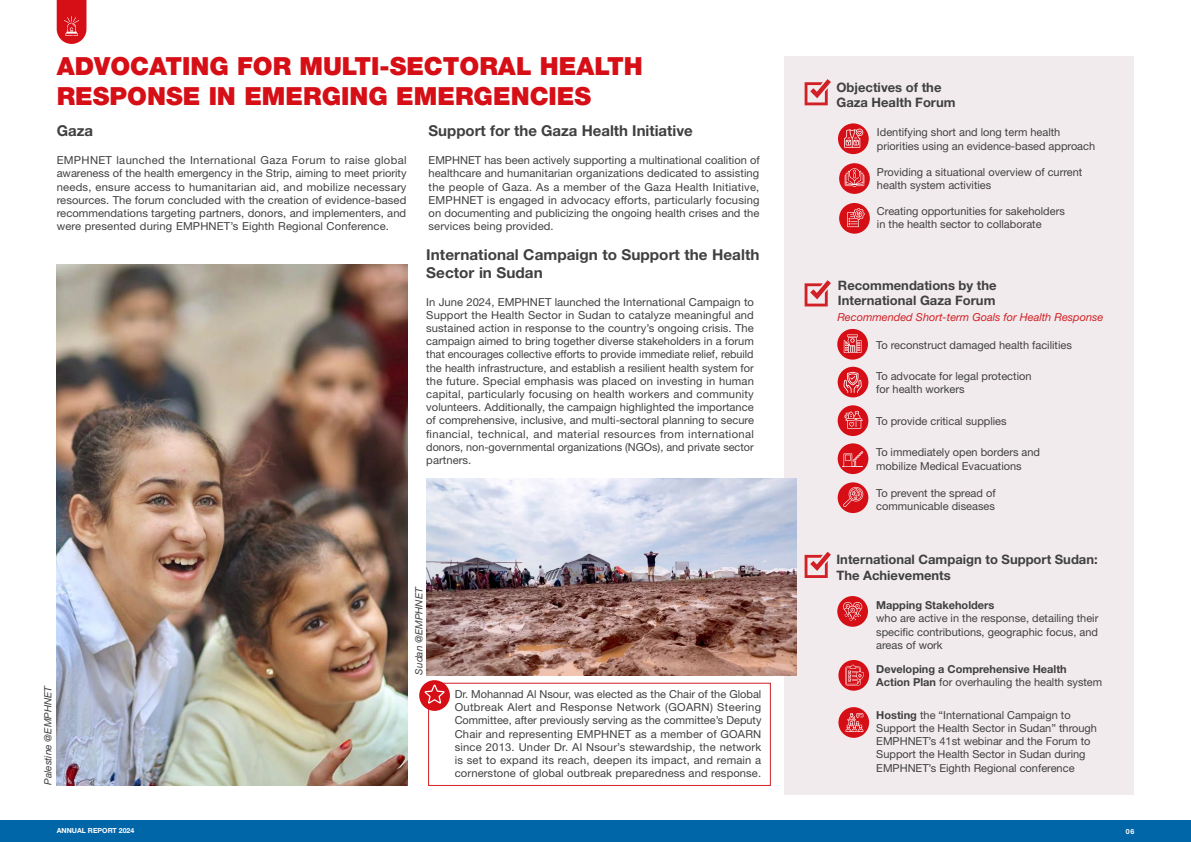
<style>
.page{position:relative;width:1191px;height:842px;background:#fff}
.page>*{position:absolute;margin:0;border:0;box-sizing:border-box;transform-origin:0 0}
.t1{font:900 25px/30px "Helvetica Neue LT Pro";color:#d60f17}
.t2{font:700 15px/18px "Helvetica Neue LT Pro";color:#404040}
.t3{font:700 13px/15.6px "Helvetica Neue LT Pro";color:#404040}
.t4{font:11px/13.2px "Helvetica Neue LT Pro";color:#404040}
.t5{font:700 11px/13.2px "Helvetica Neue LT Pro";color:#404040}
.t6{font:italic 11px "Helvetica Neue LT Pro";color:#d12126}
.t7{font:italic 10px "Helvetica Neue LT Pro";color:#404040}
.t8{font:700 7px "Helvetica Neue LT Pro";color:#fff}
.s1{font-weight:400}
.s2{font-weight:700}
</style>
<div class="page">
<div style="left:0;top:820px;width:1191px;height:22px;background:#0066a8"></div>
<div style="left:428px;top:683px;width:343px;height:103px;border:1px solid #d12126"></div>
<div style="left:784px;top:57px;width:350px;height:738px;background:#f2ebed"></div>
<svg style="left:57px;top:0;width:29px;height:44px"></svg>
<svg style="left:804px;top:79px;width:27px;height:26px"></svg>
<svg style="left:804px;top:280px;width:27px;height:26px"></svg>
<svg style="left:804px;top:552px;width:27px;height:26px"></svg>
<div style="left:838px;top:123px;width:30px;height:31px;background:#d60f17;border-radius:50%"></div>
<div style="left:837px;top:596px;width:31px;height:31px;background:#d60f17;border-radius:50%"></div>
<div style="left:837px;top:329px;width:31px;height:31px;background:#d60f17;border-radius:50%"></div>
<div style="left:839px;top:163px;width:31px;height:31px;background:#d60f17;border-radius:50%"></div>
<div style="left:838px;top:660px;width:31px;height:31px;background:#d60f17;border-radius:50%"></div>
<div style="left:419px;top:680px;width:31px;height:31px;background:#d60f17;border-radius:50%"></div>
<div style="left:837px;top:367px;width:31px;height:30px;background:#d60f17;border-radius:50%"></div>
<div style="left:839px;top:203px;width:31px;height:31px;background:#d60f17;border-radius:50%"></div>
<div style="left:838px;top:707px;width:31px;height:31px;background:#d60f17;border-radius:50%"></div>
<div style="left:837px;top:405px;width:31px;height:31px;background:#d60f17;border-radius:50%"></div>
<svg style="left:844px;top:129px;width:19px;height:19px"></svg>
<svg style="left:844px;top:168px;width:20px;height:19px"></svg>
<svg style="left:847px;top:208px;width:17px;height:19px"></svg>
<div style="left:837px;top:443px;width:31px;height:31px;background:#d60f17;border-radius:50%"></div>
<div style="left:837px;top:482px;width:31px;height:31px;background:#d60f17;border-radius:50%"></div>
<svg style="left:843px;top:334px;width:18px;height:19px"></svg>
<img style="left:57px;top:265px;width:351px;height:520px">
<img style="left:426px;top:478px;width:371px;height:197px">
<svg style="left:843px;top:372px;width:18px;height:21px"></svg>
<svg style="left:844px;top:411px;width:19px;height:18px"></svg>
<svg style="left:842px;top:451px;width:21px;height:16px"></svg>
<svg style="left:843px;top:487px;width:20px;height:20px"></svg>
<svg style="left:843px;top:602px;width:19px;height:19px"></svg>
<svg style="left:845px;top:664px;width:18px;height:21px"></svg>
<svg style="left:845px;top:713px;width:18px;height:19px"></svg>
<svg style="left:424px;top:685px;width:20px;height:19px"></svg>
<h1 class="t1" style="left:57px;top:50px;width:587px">ADVOCATING FOR MULTI-SECTORAL HEALTH<br>RESPONSE IN EMERGING EMERGENCIES</h1>
<h2 class="t2" style="left:57px;top:122px;width:38px">Gaza</h2>
<h2 class="t2" style="left:428px;top:122px;width:266px">Support for the Gaza Health Initiative</h2>
<p class="t4" style="left:57px;top:153px;width:351px;text-align:justify">EMPHNET launched the International Gaza Forum to raise global awareness of the health emergency in the Strip, aiming to meet priority needs, ensure access to humanitarian aid, and mobilize necessary resources. The forum concluded with the creation of evidence-based recommendations targeting partners, donors, and implementers, and were presented during EMPHNET’s Eighth Regional Conference.</p>
<p class="t4" style="left:428px;top:153px;width:333px;text-align:justify">EMPHNET has been actively supporting a multinational coalition of healthcare and humanitarian organizations dedicated to assisting the people of Gaza. As a member of the Gaza Health Initiative, EMPHNET is engaged in advocacy efforts, particularly focusing on documenting and publicizing the ongoing health crises and the services being provided.</p>
<h2 class="t2" style="left:426px;top:245px;width:335px">International Campaign to Support the Health<br>Sector in Sudan</h2>
<p class="t4" style="left:426px;top:295px;width:329px;text-align:justify">In June 2024, EMPHNET launched the International Campaign to Support the Health Sector in Sudan to catalyze meaningful and sustained action in response to the country’s ongoing crisis. The campaign aimed to bring together diverse stakeholders in a forum that encourages collective efforts to provide immediate relief, rebuild the health infrastructure, and establish a resilient health system for the future. Special emphasis was placed on investing in human capital, particularly focusing on health workers and community volunteers. Additionally, the campaign highlighted the importance of comprehensive, inclusive, and multi-sectoral planning to secure financial, technical, and material resources from international donors, non-governmental organizations (NGOs), and private sector partners.</p>
<p class="t7" style="left:42px;top:785px;width:101px;rotate:-90deg">Palestine @EMPHNET</p>
<p class="t7" style="left:413px;top:674px;width:89px;rotate:-90deg">Sudan @EMPHNET</p>
<p class="t4" style="left:455px;top:687px;width:308px;text-align:justify">Dr . Mohannad Al Nsour , was elected as the Chair of the Global Outbreak Alert and Response Network ( GOARN ) Steering Committee, after previously serving as the committee’s Deputy Chair and representing EMPHNET as a member of GOARN since 2013 . Under Dr . Al Nsour’s stewardship , the network is set to expand its reach , deepen its impact , and remain a cornerstone of global outbreak preparedness and response .</p>
<p class="t3" style="left:836px;top:79px;width:120px">Objectives of the<br>Gaza Health Forum</p>
<p class="t4" style="left:877px;top:126px;width:220px">Identifying short and long term health priorities using an evidence-based approach</p>
<p class="t4" style="left:877px;top:165px;width:207px">Providing a situational overview of current health system activities</p>
<p class="t4" style="left:877px;top:204px;width:189px">Creating opportunities for sakeholders in the health sector to collaborate</p>
<p class="t3" style="left:838px;top:277px;width:160px">Recommendations by the<br>International Gaza Forum</p>
<p class="t6" style="left:837px;top:310px;width:267px">Recommended Short-term Goals for Health Response</p>
<p class="t4" style="left:876px;top:339px;width:197px">To reconstruct damaged health facilities</p>
<p class="t4" style="left:876px;top:369px;width:157px">To advocate for legal protection for health workers</p>
<p class="t4" style="left:876px;top:415px;width:132px">To provide critical supplies</p>
<p class="t4" style="left:876px;top:445px;width:165px">To immediately open borders and mobilize Medical Evacuations</p>
<p class="t4" style="left:876px;top:486px;width:121px">To prevent the spread of communicable diseases</p>
<p class="t3" style="left:836px;top:552px;width:263px">International Campaign to Support Sudan:<br>The Achievements</p>
<p class="t5" style="left:876px;top:598px;width:120px">Mapping Stakeholders</p>
<p class="t4" style="left:876px;top:611px;width:224px;text-align:justify">who are active in the response, detailing their specific contributions, geographic focus, and areas of work</p>
<p class="t5" style="left:876px;top:662px;width:227px">Developing a Comprehensive Health<br>Action Plan <span class="s1">for overhauling the health system</span></p>
<p class="t4" style="left:876px;top:708px;width:222px"><span class="s2">Hosting</span> the “International Campaign to Support the Health Sector in Sudan” through EMPHNET’s 41st webinar and the Forum to Support the Health Sector in Sudan during EMPHNET’s Eighth Regional conference</p>
<p class="t8" style="left:57px;top:826px;width:79px">ANNUAL REPORT 2024</p>
<p class="t8" style="left:1125px;top:827px;width:10px">06</p>
</div>
